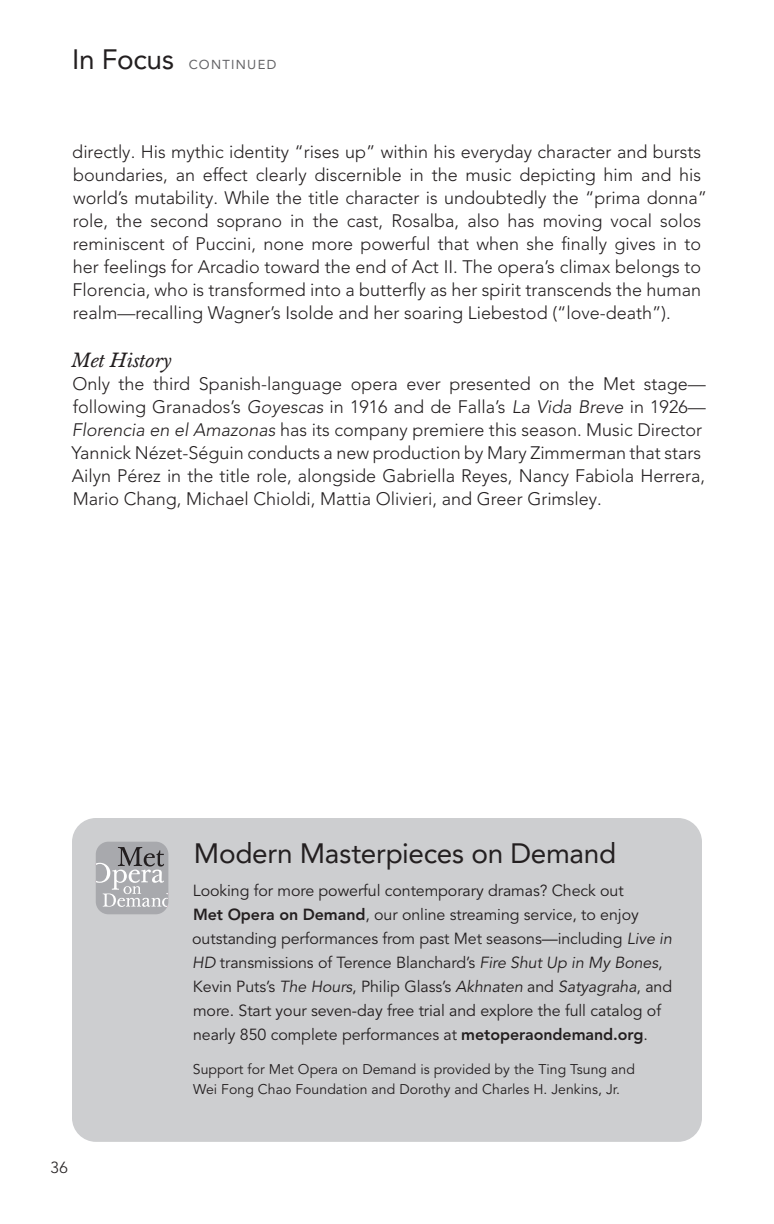
<style>
.page{position:relative;width:774px;height:1224px;background:#fff}
.page>*{position:absolute;margin:0;border:0;box-sizing:border-box;transform-origin:0 0}
.t1{font:28px "Avenir LT Pro";letter-spacing:-.01em;color:#231f20}
.t2{font:italic 20px "Baskerville Ten";color:#231f20}
.t3{font:300 18px/23px "Avenir LT Pro";color:#231f20}
.t4{font:16px/24px "Avenir LT Pro";letter-spacing:-.005em;color:#231f20}
.t5{font:300 16px "Avenir LT Pro";color:#231f20}
.t6{font:14px/20px "Avenir LT Pro";letter-spacing:.005em;color:#231f20}
.t7{font:13px "Avenir LT Pro";letter-spacing:.1em;color:#636366}
.s1{font-size:28px;color:#231f20}
.s2{font-style:italic}
.s3{font-weight:800}
</style>
<div class="page">
<div style="left:72px;top:818px;width:630px;height:324px;background:#cdced0;border-radius:24px"></div>
<div style="left:96px;top:842px;width:72px;height:72px;background:#a8a9ad;border-radius:13px"></div>
<svg style="left:96px;top:847px;width:72px;height:60px"></svg>
<p class="t7" style="left:72px;top:57px;width:206px"><span class="s1">In Focus</span> CONTINUED</p>
<p class="t3" style="left:72px;top:140px;width:636px">directly. His mythic identity “rises up” within his everyday character and bursts boundaries, an effect clearly discernible in the music depicting him and his world’s mutability. While the title character is undoubtedly the “prima donna” role, the second soprano in the cast, Rosalba, also has moving vocal solos reminiscent of Puccini, none more powerful that when she finally gives in to her feelings for Arcadio toward the end of Act II. The opera’s climax belongs to Florencia, who is transformed into a butterfly as her spirit transcends the human realm—recalling Wagner’s Isolde and her soaring Liebestod (“love-death”).</p>
<p class="t2" style="left:71px;top:348px;width:102px">Met History</p>
<p class="t3" style="left:72px;top:372px;width:636px">Only the third Spanish-language opera ever presented on the Met stage— following Granados’s <span class="s2">Goyescas</span> in 1916 and de Falla’s <span class="s2">La Vida Breve</span> in 1926— <span class="s2">Florencia en el Amazonas</span> has its company premiere this season. Music Director Yannick Nézet-Séguin conducts a new production by Mary Zimmerman that stars Ailyn Pérez in the title role, alongside Gabriella Reyes, Nancy Fabiola Herrera, Mario Chang, Michael Chioldi, Mattia Olivieri, and Greer Grimsley.</p>
<p class="t5" style="left:51px;top:1158px;width:19px">36</p>
<h1 class="t1" style="left:194px;top:836px;width:424px">Modern Masterpieces on Demand</h1>
<p class="t4" style="left:192px;top:879px;width:481px">Looking for more powerful contemporary dramas? Check out<br><span class="s3">Met Opera on Demand</span>, our online streaming service, to enjoy outstanding performances from past Met seasons—including <span class="s2">Live in HD</span> transmissions of Terence Blanchard’s <span class="s2">Fire Shut Up in My Bones</span>, Kevin Puts’s <span class="s2">The Hours</span>, Philip Glass’s <span class="s2">Akhnaten</span> and <span class="s2">Satyagraha</span>, and more. Start your seven-day free trial and explore the full catalog of nearly 850 complete performances at <span class="s3">metoperaondemand.org</span>.</p>
<p class="t6" style="left:193px;top:1060px;width:444px">Support for Met Opera on Demand is provided by the Ting Tsung and<br>Wei Fong Chao Foundation and Dorothy and Charles H. Jenkins, Jr.</p>
</div>
